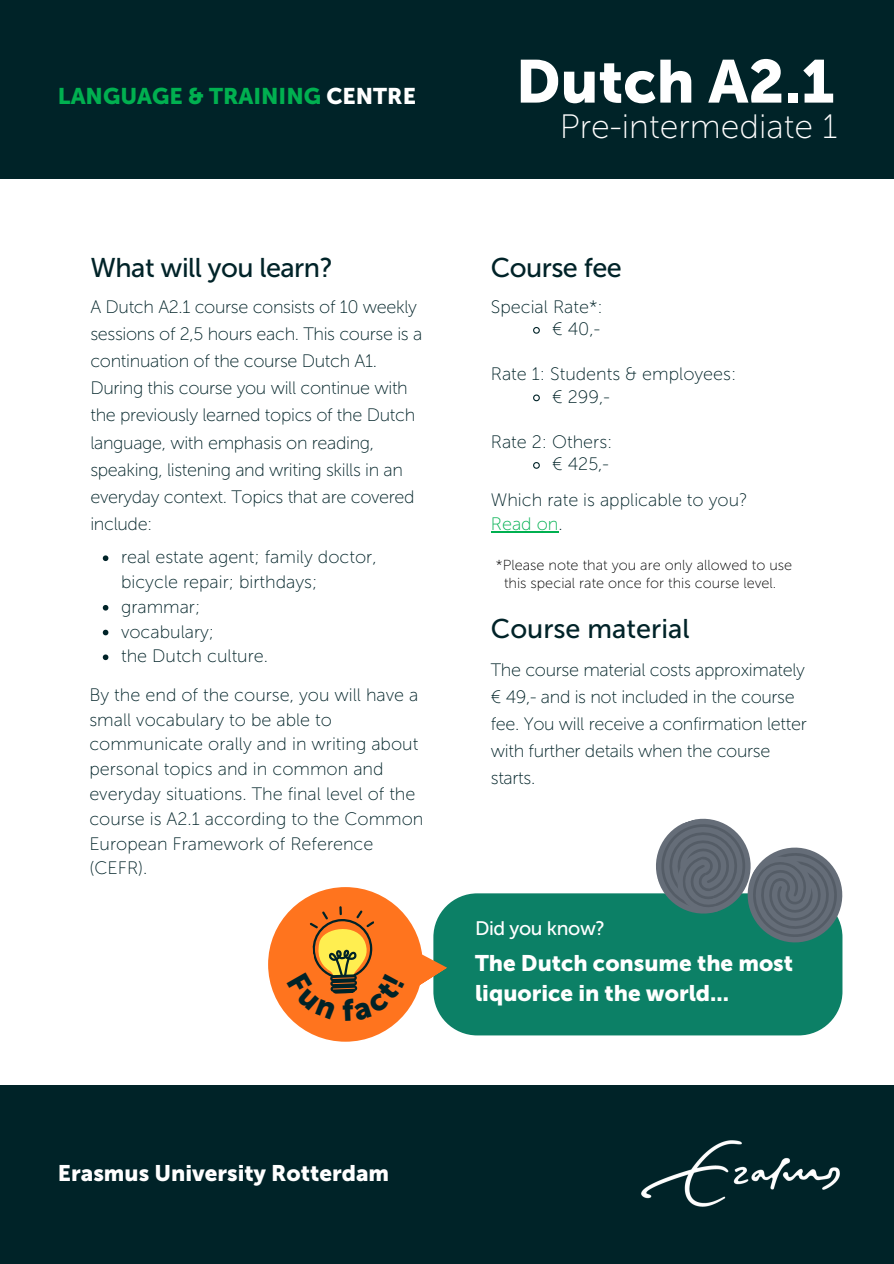
<style>
.page{position:relative;width:894px;height:1264px;background:#fff}
.page>*{position:absolute;margin:0;border:0;box-sizing:border-box;transform-origin:0 0}
.t1{font:60px "Museo Sans 900";color:#fff}
.t2{font:33.75px "Museo Sans 100";color:#fff}
.t3{font:27px "Museo Sans 500";letter-spacing:-.02em;color:#002328}
.t4{font:27px "Museo Sans 500";color:#002328}
.t5{font:22.5px/30.3px "Museo Sans 900";color:#fff}
.t6{font:22.5px "Museo Sans 900";color:#00b050}
.t7{font:19.5px "Museo Sans 500";letter-spacing:-.02em;color:#fff}
.t8{font:18px/27px "Museo Sans 100";letter-spacing:-.02em;color:#002328}
.t9{font:18px/24.8px "Museo Sans 100";color:#002328}
.t10{font:18px "Museo Sans 100";color:#00b050}
.t11{font:14.55px "Museo Sans 100";color:#000}
.s1{color:#fff}
.s2{color:#002328}
</style>
<div class="page">
<div style="left:0;top:0;width:893px;height:179px;background:#002328"></div>
<div style="left:0;top:1084px;width:893px;height:179px;background:#002328"></div>
<img style="left:575px;top:1084px;width:318px;height:123px">
<div style="left:433px;top:893px;width:409px;height:142px;background:#0c8066;border-radius:44px"></div>
<div style="left:268px;top:887px;width:154px;height:154px;background:#ff741e;border-radius:50%"></div>
<svg style="left:103px;top:555px;width:5px;height:6px"></svg>
<svg style="left:103px;top:605px;width:5px;height:5px"></svg>
<svg style="left:103px;top:629px;width:5px;height:6px"></svg>
<svg style="left:103px;top:654px;width:5px;height:6px"></svg>
<svg style="left:533px;top:327px;width:7px;height:7px"></svg>
<svg style="left:533px;top:394px;width:7px;height:8px"></svg>
<svg style="left:533px;top:462px;width:7px;height:7px"></svg>
<hr style="left:490px;top:531px;width:68px;height:1px;background:#00b050">
<svg style="left:643px;top:818px;width:200px;height:138px"></svg>
<svg style="left:287px;top:906px;width:160px;height:115px"></svg>
<h5 class="t6" style="left:58px;top:83px;width:359px">LANGUAGE &amp; TRAINING <span class="s1">CENTRE</span></h5>
<h3 class="t1" style="left:515px;top:46px;width:320px">Dutch A2.1</h3>
<h1 class="t2" style="left:559px;top:106px;width:279px">Pre-intermediate 1</h1>
<p class="t3" style="left:90px;top:252px;width:244px">What will you learn?</p>
<p class="t3" style="left:490px;top:252px;width:132px">Course fee</p>
<p class="t8" style="left:90px;top:294px;width:333px">A Dutch A2.1 course consists of 10 weekly sessions of 2,5 hours each. This course is a continuation of the course Dutch A1.<br>During this course you will continue with the previously learned topics of the Dutch language, with emphasis on reading, speaking, listening and writing skills in an everyday context. Topics that are covered include:</p>
<p class="t9" style="left:121px;top:545px;width:257px">real estate agent; family doctor, bicycle repair; birthdays;</p>
<p class="t9" style="left:121px;top:594px;width:81px">grammar;</p>
<p class="t9" style="left:121px;top:619px;width:95px">vocabulary;</p>
<p class="t9" style="left:121px;top:644px;width:148px">the Dutch culture.</p>
<p class="t9" style="left:89px;top:682px;width:335px">By the end of the course, you will have a small vocabulary to be able to communicate orally and in writing about personal topics and in common and everyday situations. The final level of the course is A2.1 according to the Common<br>European Framework of Reference (CEFR).</p>
<h4 class="t9" style="left:490px;top:294px;width:113px">Special Rate*:</h4>
<p class="t8" style="left:552px;top:316px;width:50px">€ 40,-</p>
<p class="t9" style="left:490px;top:362px;width:247px">Rate 1: Students &amp; employees:</p>
<p class="t8" style="left:552px;top:383px;width:59px">€ 299,-</p>
<p class="t9" style="left:490px;top:429px;width:123px">Rate 2: Others:</p>
<h2 class="t8" style="left:552px;top:451px;width:58px">€ 425,-</h2>
<p class="t9" style="left:490px;top:487px;width:258px">Which rate is applicable to you?</p>
<h6 class="t10" style="left:490px;top:513px;width:73px">Read on<span class="s2">.</span></h6>
<p class="t11" style="left:496px;top:556px;width:297px">*Please note that you are only allowed to use</p>
<p class="t11" style="left:504px;top:574px;width:274px">this special rate once for this course level.</p>
<p class="t4" style="left:490px;top:613px;width:200px">Course material</p>
<p class="t8" style="left:490px;top:656px;width:317px">The course material costs approximately € 49,- and is not included in the course fee. You will receive a confirmation letter with further details when the course starts.</p>
<p class="t7" style="left:475px;top:916px;width:131px">Did you know?</p>
<p class="t5" style="left:475px;top:947px;width:319px">The Dutch consume the most liquorice in the world...</p>
<h4 class="t5" style="left:58px;top:1158px;width:332px">Erasmus University Rotterdam</h4>
</div>
